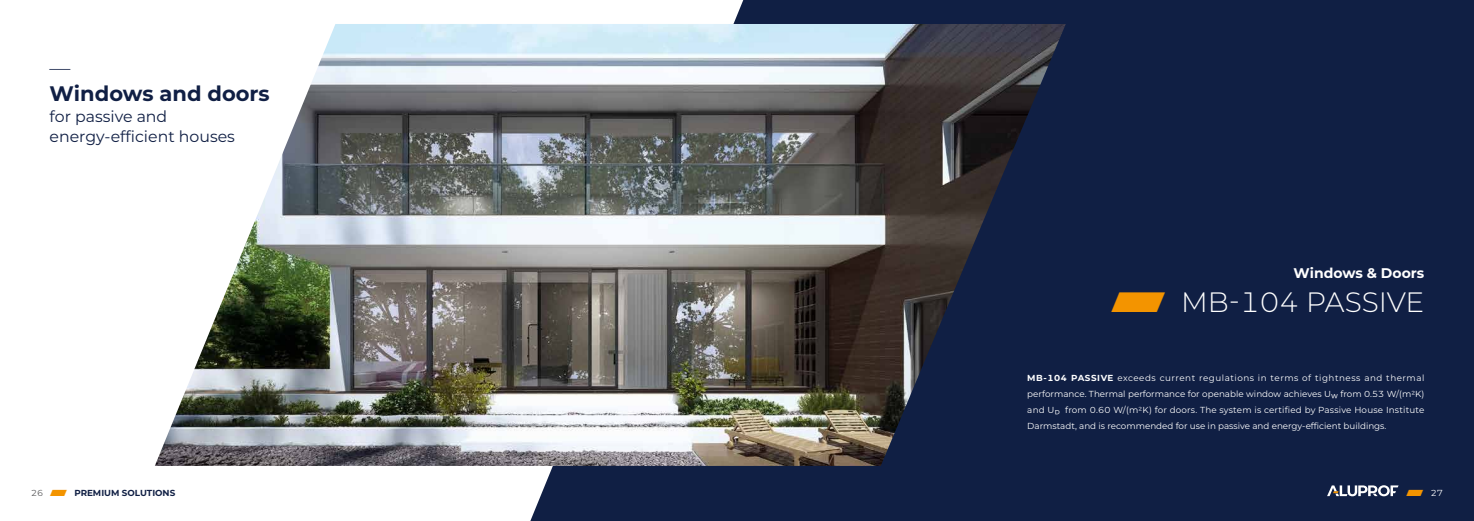
<style>
.page{position:relative;width:1474px;height:521px;background:#fff}
.page>*{position:absolute;margin:0;border:0;box-sizing:border-box;transform-origin:0 0}
.t1{font:300 28px "Aluprof Sans";color:#fff}
.t2{font:700 21px "Aluprof Sans";color:#101f44}
.t3{font:300 21px "Aluprof Sans";color:#101f44}
.t4{font:15.75px/19.2px "Aluprof Sans";color:#101f44}
.t5{font:700 14px "Aluprof Sans";color:#fff}
.t6{font:8.75px/15.8px "Aluprof Sans";color:#fff;text-align:justify}
.t7{font:700 8.75px "Aluprof Sans";color:#101f44}
.s1{font-weight:700;color:#f39400}
.s2{font-weight:700}
.s3{font-weight:400;color:#58585a}
.s4{color:#f39400}
</style>
<div class="page">
<div style="left:530px;top:0;width:943px;height:521px;background:#101f44"></div>
<img style="left:155px;top:24px;width:910px;height:442px">
<svg style="left:1326px;top:485px;width:72px;height:11px"></svg>
<h2 class="t3" style="left:50px;top:54px;width:22px">―</h2>
<h2 class="t2" style="left:50px;top:78px;width:222px">Windows and doors</h2>
<h3 class="t4" style="left:50px;top:107px;width:187px">for passive and energy-efficient houses</h3>
<h3 class="t5" style="left:1293px;top:263px;width:132px">Windows &amp; Doors</h3>
<h1 class="t1" style="left:1111px;top:283px;width:314px"><span class="s1">⸠</span> MB-104 PASSIVE</h1>
<p class="t6" style="left:1027px;top:370px;width:398px"><span class="s2">MB-104 PASSIVE</span> exceeds current regulations in terms of tightness and thermal performance. Thermal performance for openable window achieves UW from 0.53 W/(m2K) and UD from 0.60 W/(m2K) for doors. The system is certified by Passive House Institute Darmstadt, and is recommended for use in passive and energy-efficient buildings.</p>
<p class="t7" style="left:31px;top:487px;width:146px"><span class="s3">26</span> <span class="s4">⸠</span> PREMIUM SOLUTIONS</p>
<p class="t6" style="left:1406px;top:485px;width:38px"><span class="s1">⸠</span> 27</p>
</div>
